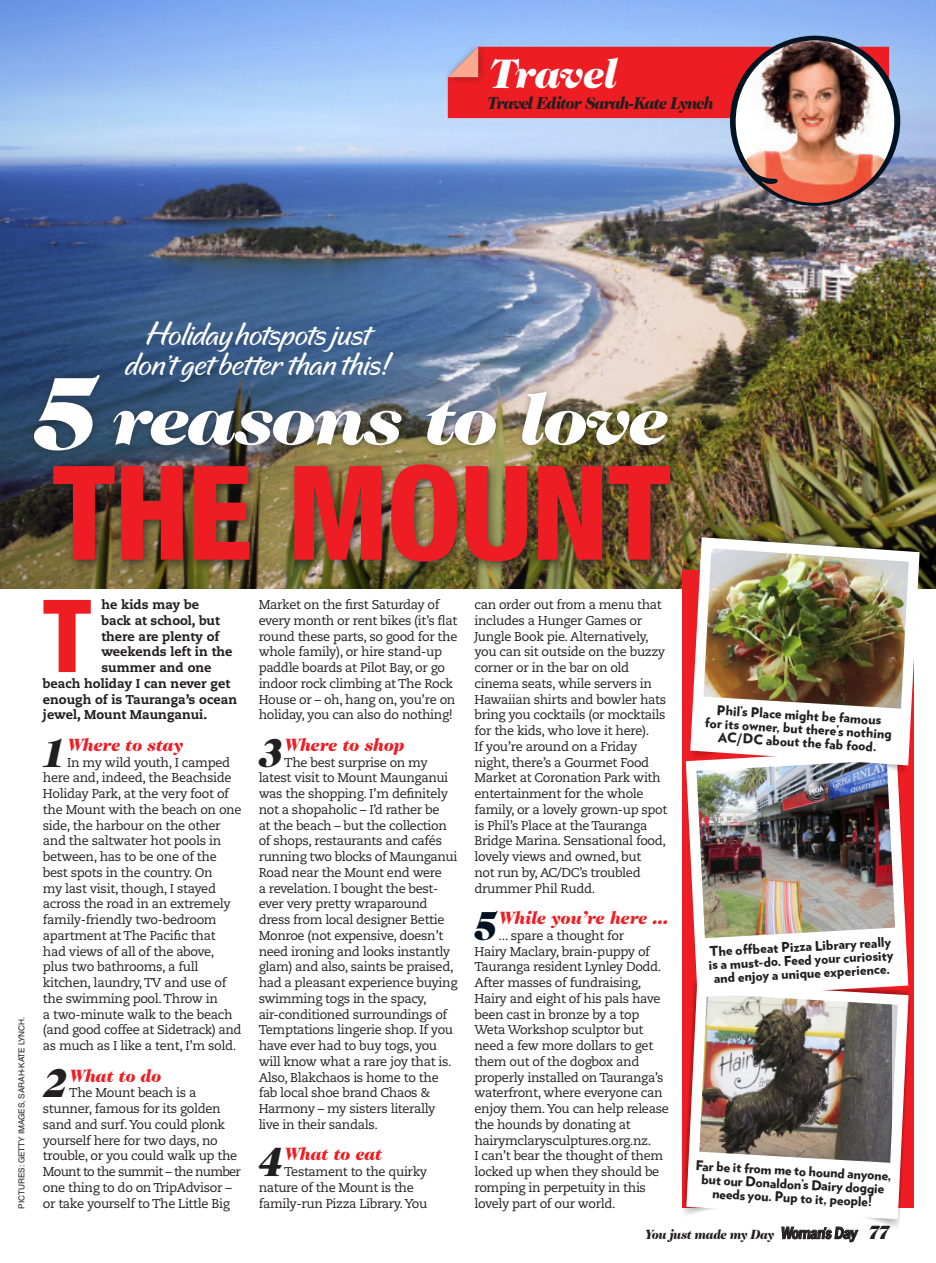
<style>
.page{position:relative;width:936px;height:1263px;background:#fff}
.page>*{position:absolute;margin:0;border:0;box-sizing:border-box;transform-origin:0 0}
.Head_4{font:800 condensed 130.95px "Helvetica Neue";letter-spacing:-.015em;color:#ee1d23}
.Head_5{font:italic 900 105.45px "Caslon 224 Std";color:#fff;scale:1.11 1}
.Body_1{font:800 condensed 100.95px "Helvetica Neue";color:#ee1d23}
.Head_5-2{font:italic 900 73.05px "Caslon 224 Std";letter-spacing:-.035em;color:#fff;scale:1.11 1}
.t1{font:italic 900 41.85px "Caslon 224 Std";letter-spacing:-.02em;color:#fff}
.Body_11{font:italic 900 41.1px "Caslon 224 Std";color:#231f20}
.Body_11-2{font:italic 900 41.1px "Caslon 224 Std";color:#001322}
.Sell_2{font:37.5px/30px "Regular";color:#fff;text-align:center}
.Body_11-3{font:italic 900 18px "Caslon 224 Std";letter-spacing:-.01em;color:#ee1d23}
.t2{font:italic 900 17.55px "Caslon 224 Std";letter-spacing:-.06em;color:#231f20;scale:.93 1}
.Caption_1{font:900 13.5px/13.5px "Verlag";color:#231f20;text-align:center}
.t3{font:italic 900 13.5px "Caslon 224 Std";letter-spacing:-.025em;color:#231f20;scale:.94 1}
.Body_3{font:12.75px/15.8px "Caecilia";letter-spacing:-.03em;color:#231f20}
.Body_1-2{font:800 12.75px "Caecilia";color:#231f20}
.Credit_1{font:8.25px "Helvetica";letter-spacing:-.01em;color:#231f20}
.s1{font-family:"News Gothic";font-weight:700;font-size:15px}
.s2{font-size:19.5px}
</style>
<div class="page">
<img style="left:0;top:0;width:935px;height:589px">
<div style="left:441px;top:41px;width:46px;height:45px;background:#a6cafb"></div>
<img style="left:448px;top:35px;width:452px;height:171px">
<img style="left:682px;top:1003px;width:231px;height:219px">
<img style="left:682px;top:744px;width:231px;height:259px">
<svg style="left:691px;top:771px;width:223px;height:6px"></svg>
<img style="left:684px;top:532px;width:240px;height:239px">
<div style="left:47px;top:458px;width:635px;height:115px;background:#231f20;opacity:.7"></div>
<div style="left:25px;top:368px;width:83px;height:92px;background:#231f20;opacity:.45"></div>
<div style="left:106px;top:384px;width:569px;height:69px;background:#231f20;opacity:.45"></div>
<svg style="left:687px;top:1151px;width:212px;height:92px"></svg>
<svg style="left:696px;top:927px;width:211px;height:69px"></svg>
<svg style="left:692px;top:696px;width:211px;height:65px"></svg>
<h3 class="t1" style="left:486px;top:49px;width:132px">Travel</h3>
<h3 class="t2" style="left:486px;top:92px;width:245px">Travel Editor Sarah-Kate Lynch</h3>
<p class="Head_5" style="left:24px;top:351px;width:66px">5</p>
<p class="Sell_2" style="left:126px;top:321px;width:266px">Holiday hotspots just don’t get better than this!</p>
<p class="Head_5-2" style="left:109px;top:376px;width:503px">reasons to love</p>
<p class="Head_4" style="left:52px;top:432px;width:620px">THE MOUNT</p>
<p class="Credit_1" style="left:17px;top:1208px;width:193px;rotate:-90deg">PICTURES: GETTY IMAGES, SARAH-KATE LYNCH.</p>
<p class="Body_1" style="left:43px;top:574px;width:50px">T</p>
<p class="Body_1-2" style="left:101px;top:597px;width:99px">he kids may be</p>
<p class="Body_1-2" style="left:101px;top:612px;width:120px">back at school, but</p>
<p class="Body_1-2" style="left:101px;top:628px;width:119px">there are plenty of</p>
<p class="Body_1-2" style="left:101px;top:644px;width:132px">weekends left in the</p>
<p class="Body_1-2" style="left:101px;top:660px;width:112px">summer and one</p>
<p class="Body_1-2" style="left:43px;top:675px;width:189px">beach holiday I can never get</p>
<p class="Body_1-2" style="left:43px;top:691px;width:196px">enough of is Tauranga’s ocean</p>
<p class="Body_1-2" style="left:43px;top:707px;width:166px">jewel, Mount Maunganui.</p>
<p class="Body_11" style="left:39px;top:728px;width:27px">1</p>
<p class="Body_11-3" style="left:67px;top:734px;width:117px">Where to stay</p>
<p class="Body_3" style="left:43px;top:754px;width:200px;text-indent:24px">In my wild youth, I camped here and, indeed, the Beachside<br>Holiday Park, at the very foot of the Mount with the beach on one side, the harbour on the other and the saltwater hot pools in between, has to be one of the best spots in the country. On<br>my last visit, though, I stayed across the road in an extremely family-friendly two-bedroom apartment at The Pacific that had views of all of the above, plus two bathrooms, a full kitchen, laundry, TV and use of the swimming pool. Throw in<br>a two-minute walk to the beach (and good coffee at Sidetrack) and as much as I like a tent, I’m sold.</p>
<p class="Body_11" style="left:42px;top:1059px;width:27px">2</p>
<p class="Body_11-3" style="left:69px;top:1065px;width:93px">What to do</p>
<p class="Body_3" style="left:43px;top:1085px;width:200px;text-indent:26px">The Mount beach is a stunner, famous for its golden sand and surf. You could plonk yourself here for two days, no trouble, or you could walk up the<br>Mount to the summit – the number one thing to do on TripAdvisor – or take yourself to The Little Big</p>
<p class="Body_3" style="left:259px;top:597px;width:200px">Market on the first Saturday of every month or rent bikes (it’s flat round these parts, so good for the whole family), or hire stand-up paddle boards at Pilot Bay, or go indoor rock climbing at The Rock<br>House or – oh, hang on, you’re on holiday, you can also do nothing!</p>
<p class="Body_11" style="left:257px;top:728px;width:27px">3</p>
<p class="Body_11-3" style="left:284px;top:734px;width:121px">Where to shop</p>
<p class="Body_3" style="left:259px;top:754px;width:200px;text-indent:26px">The best surprise on my latest visit to Mount Maunganui was the shopping. I’m definitely not a shopaholic – I’d rather be<br>at the beach – but the collection of shops, restaurants and cafés running two blocks of Maunganui<br>Road near the Mount end were<br>a revelation. I bought the best&shy;ever very pretty wraparound dress from local designer Bettie<br>Monroe (not expensive, doesn’t need ironing and looks instantly glam) and also, saints be praised, had a pleasant experience buying swimming togs in the spacy, air-conditioned surroundings of<br>Temptations lingerie shop. If you have ever had to buy togs, you will know what a rare joy that is.<br>Also, Blakchaos is home to the fab local shoe brand Chaos &amp;<br>Harmony – my sisters literally live in their sandals.</p>
<p class="Body_11" style="left:256px;top:1137px;width:27px">4</p>
<p class="Body_11-3" style="left:284px;top:1143px;width:99px">What to eat</p>
<p class="Body_3" style="left:259px;top:1164px;width:170px;text-indent:25px">Testament to the quirky nature of the Mount is the family-run Pizza Library. You</p>
<p class="Body_3" style="left:474px;top:597px;width:194px">can order out from a menu that includes a Hunger Games or<br>Jungle Book pie. Alternatively, you can sit outside on the buzzy corner or in the bar on old cinema seats, while servers in<br>Hawaiian shirts and bowler hats bring you cocktails (or mocktails for the kids, who love it here).<br>If you’re around on a Friday night, there’s a Gourmet Food<br>Market at Coronation Park with entertainment for the whole family, or a lovely grown-up spot is Phil’s Place at the Tauranga<br>Bridge Marina. Sensational food, lovely views and owned, but<br>not run by, AC/DC’s troubled drummer Phil Rudd.</p>
<p class="Body_11-2" style="left:471px;top:901px;width:27px">5</p>
<p class="Body_11-3" style="left:498px;top:907px;width:171px">While you’re here ...</p>
<p class="Body_3" style="left:474px;top:928px;width:196px;text-indent:24px">... spare a thought for<br>Hairy Maclary, brain-puppy of<br>Tauranga resident Lynley Dodd.<br>After masses of fundraising,<br>Hairy and eight of his pals have been cast in bronze by a top<br>Weta Workshop sculptor but need a few more dollars to get them out of the dogbox and properly installed on Tauranga’s waterfront, where everyone can enjoy them. You can help release the hounds by donating at hairymclarysculptures.org.nz.<br>I can’t bear the thought of them locked up when they should be romping in perpetuity in this lovely part of our world.</p>
<p class="Caption_1" style="left:705px;top:702px;width:189px;rotate:3deg">Phil’s Place might be famous<br>for its owner, but there’s nothing<br>AC/DC about the fab food.</p>
<p class="Caption_1" style="left:707px;top:944px;width:187px;rotate:-3deg">The off beat Pizza Library really is a must-do. Feed your curiosity and enjoy a unique experience.</p>
<p class="Caption_1" style="left:696px;top:1158px;width:198px;rotate:3deg">Far be it from me to hound anyone, but our Donaldon’s Dairy doggie needs you. Pup to it, people!</p>
<p class="t3" style="left:644px;top:1226px;width:261px">You just made my Day <span class="s1">Woman</span><sup>’</sup><span class="s1">s Day</span> <span class="s2">77</span></p>
</div>
